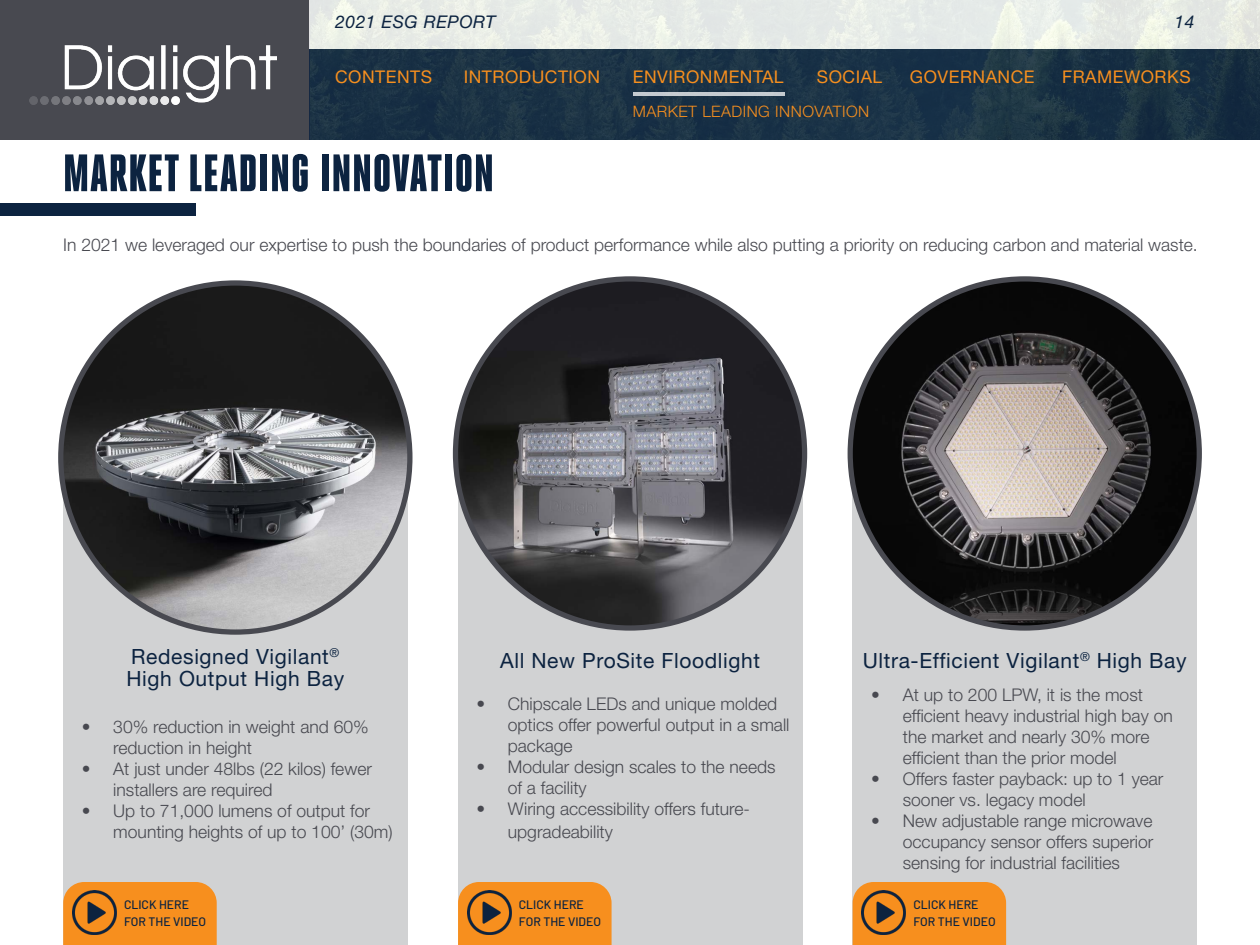
<style>
.page{position:relative;width:1260px;height:945px;background:#fff}
.page>*{position:absolute;margin:0;border:0;box-sizing:border-box;transform-origin:0 0}
.t1{font:900 52.5px "Heroic Condensed";letter-spacing:.01em;color:#0c2340}
.t2{font:21px "Helvetica Neue LT Std";letter-spacing:.03em;color:#0c2340}
.t3{font:300 17.5px/21px "Helvetica Neue LT Std";color:#484950}
.t4{font:17.5px "Helvetica Neue LT Std";letter-spacing:.03em;color:#f78f1e}
.t5{font:italic 17.5px "Helvetica Neue LT Std";letter-spacing:.03em;color:#0c2340}
.t6{font:300 15.75px "Helvetica Neue LT Std";letter-spacing:.03em;color:#f78f1e}
.t7{font:500 12.25px "Barlow";color:#0c2340}
</style>
<div class="page">
<div style="left:0;top:0;width:309px;height:140px;background:#484950"></div>
<img style="left:29px;top:45px;width:248px;height:59px">
<div style="left:309px;top:0;width:951px;height:49px;background:#e7ebe7"></div>
<div style="left:309px;top:49px;width:951px;height:91px;background:#1a3145"></div>
<div style="left:0;top:203px;width:195px;height:13px;background:#0c2340"></div>
<div style="left:63px;top:464px;width:344px;height:481px;background:#d1d2d3"></div>
<div style="left:458px;top:464px;width:344px;height:481px;background:#d1d2d3"></div>
<div style="left:853px;top:464px;width:344px;height:481px;background:#d1d2d3"></div>
<img style="left:61px;top:283px;width:349px;height:349px;border-radius:175px">
<img style="left:455px;top:279px;width:350px;height:349px;border-radius:175px">
<img style="left:850px;top:279px;width:349px;height:349px;border-radius:175px">
<div style="left:63px;top:882px;width:154px;height:63px;background:#f78f1e"></div>
<img style="left:72px;top:890px;width:44px;height:44px">
<div style="left:458px;top:882px;width:154px;height:63px;background:#f78f1e"></div>
<div style="left:853px;top:882px;width:153px;height:63px;background:#f78f1e"></div>
<img style="left:467px;top:890px;width:44px;height:44px">
<img style="left:862px;top:890px;width:44px;height:44px">
<hr style="left:633px;top:93px;width:151px;height:3px;background:#fff">
<p class="t5" style="left:335px;top:12px;width:162px">2021 ESG REPORT</p>
<p class="t5" style="left:1174px;top:12px;width:21px">14</p>
<p class="t4" style="left:335px;top:66px;width:99px">CONTENTS</p>
<p class="t4" style="left:464px;top:66px;width:138px">INTRODUCTION</p>
<p class="t4" style="left:817px;top:66px;width:67px">SOCIAL</p>
<p class="t4" style="left:910px;top:66px;width:126px">GOVERNANCE</p>
<p class="t4" style="left:1062px;top:66px;width:130px">FRAMEWORKS</p>
<p class="t6" style="left:633px;top:102px;width:238px">MARKET LEADING INNOVATION</p>
<p class="t4" style="left:633px;top:66px;width:152px">ENVIRONMENTAL</p>
<p class="t1" style="left:63px;top:144px;width:432px">MARKET LEADING INNOVATION</p>
<p class="t3" style="left:63px;top:234px;width:1136px">In 2021 we leveraged our expertise to push the boundaries of product performance while also putting a priority on reducing carbon and material waste.</p>
<p class="t2" style="left:131px;top:644px;width:210px">Redesigned Vigilant<sup>®</sup></p>
<p class="t2" style="left:126px;top:666px;width:219px">High Output High Bay</p>
<p class="t3" style="left:113px;top:716px;width:257px;text-indent:-31px">• 30% reduction in weight and 60% reduction in height</p>
<p class="t3" style="left:113px;top:758px;width:260px;text-indent:-31px">• At just under 48lbs (22 kilos) fewer installers are required</p>
<p class="t3" style="left:113px;top:800px;width:281px;text-indent:-31px">• Up to 71,000 lumens of output for mounting heights of up to 100’ (30m)</p>
<p class="t7" style="left:124px;top:897px;width:67px">CLICK HERE</p>
<p class="t7" style="left:124px;top:914px;width:84px">FOR THE VIDEO</p>
<p class="t2" style="left:500px;top:648px;width:261px">All New ProSite Floodlight</p>
<p class="t2" style="left:863px;top:648px;width:325px">Ultra-Efficient Vigilant<sup>®</sup> High Bay</p>
<p class="t3" style="left:508px;top:693px;width:283px;text-indent:-32px">• Chipscale LEDs and unique molded optics offer powerful output in a small package</p>
<p class="t3" style="left:508px;top:756px;width:269px;text-indent:-32px">• Modular design scales to the needs of a facility</p>
<p class="t3" style="left:508px;top:797px;width:244px;line-height:22.8px;text-indent:-32px">• Wiring accessibility offers future&shy;upgradeability</p>
<p class="t7" style="left:519px;top:897px;width:67px">CLICK HERE</p>
<p class="t7" style="left:519px;top:914px;width:84px">FOR THE VIDEO</p>
<p class="t3" style="left:903px;top:684px;width:272px;text-indent:-32px">• At up to 200 LPW, it is the most efficient heavy industrial high bay on the market and nearly 30% more efficient than the prior model</p>
<p class="t3" style="left:903px;top:768px;width:262px;text-indent:-32px">• Offers faster payback: up to 1 year sooner vs. legacy model</p>
<p class="t3" style="left:903px;top:810px;width:252px;text-align:justify;text-indent:-32px">• New adjustable range microwave occupancy sensor offers superior sensing for industrial facilities</p>
<p class="t7" style="left:913px;top:897px;width:67px">CLICK HERE</p>
<p class="t7" style="left:913px;top:914px;width:84px">FOR THE VIDEO</p>
</div>
